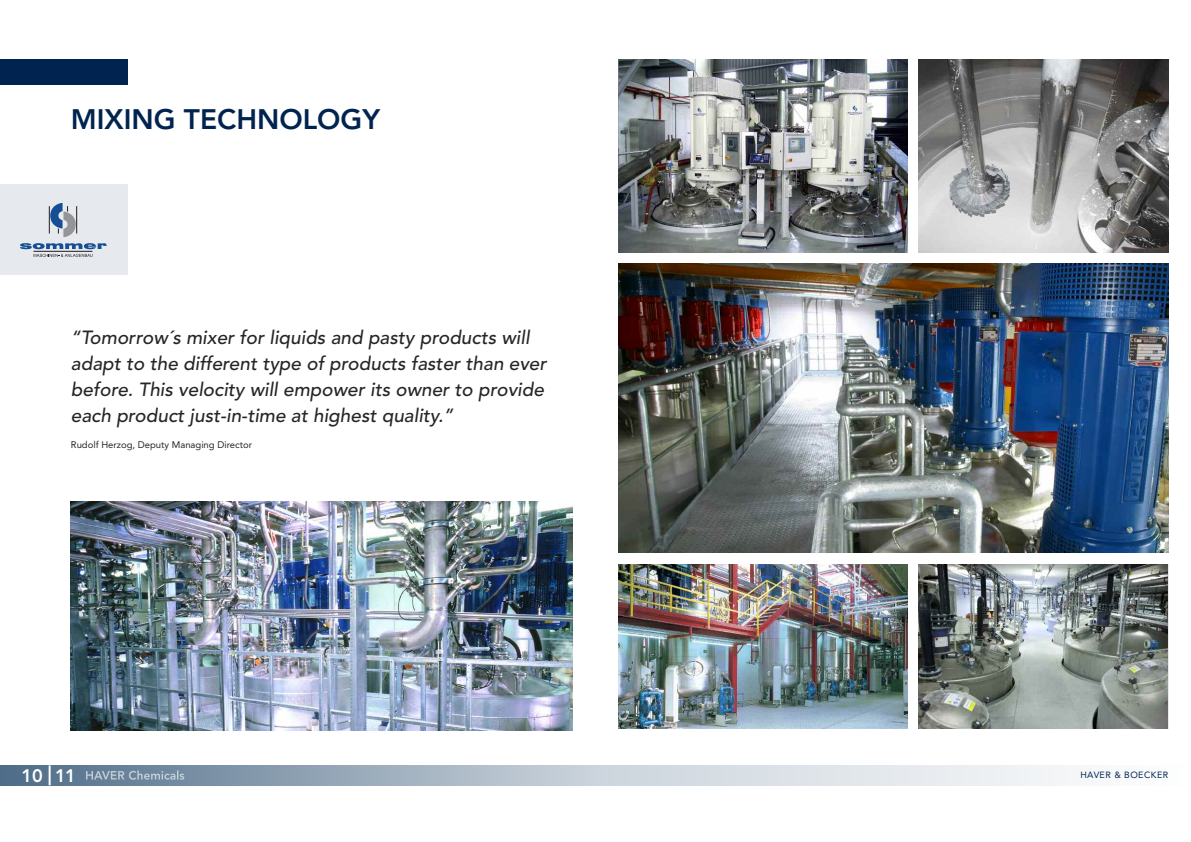
<style>
.page{position:relative;width:1191px;height:842px;background:#fff}
.page>*{position:absolute;margin:0;border:0;box-sizing:border-box;transform-origin:0 0}
.t1{font:800 28px "Avenir LT Std";color:#00244f}
.t2{font:italic 500 19px/26px "Avenir LT Std";color:#272627}
.t3{font:800 18px "Avenir LT Std";color:#fff}
.t4{font:9.5px "Avenir LT Std";color:#272627}
.t5{font:9px "Avenir LT Std";letter-spacing:.05em;color:#00244f}
</style>
<div class="page">
<img style="left:618px;top:264px;width:550px;height:289px">
<div style="left:0;top:60px;width:128px;height:25px;background:#00244f"></div>
<img style="left:618px;top:564px;width:289px;height:165px">
<img style="left:618px;top:60px;width:289px;height:192px">
<img style="left:919px;top:564px;width:248px;height:165px">
<img style="left:918px;top:60px;width:250px;height:192px">
<img style="left:71px;top:502px;width:502px;height:228px">
<div style="left:0;top:184px;width:128px;height:91px;background:#e6e9ed"></div>
<svg style="left:20px;top:243px;width:87px;height:14px"></svg>
<hr style="left:33px;top:251px;width:59px;height:1px;background:#231f20">
<svg style="left:49px;top:203px;width:28px;height:34px"></svg>
<div style="left:0;top:765px;width:595px;height:20px;background:linear-gradient(to right,#4f6d88,#cbd3dc)"></div>
<hr style="left:49px;top:765px;width:2px;height:20px;background:#fff">
<div style="left:595px;top:765px;width:596px;height:20px;background:linear-gradient(to right,#ccd5dd,#fefefe)"></div>
<img style="left:86px;top:770px;width:98px;height:10px">
<h1 class="t1" style="left:71px;top:108px;width:311px">MIXING TECHNOLOGY</h1>
<p class="t2" style="left:71px;top:326px;width:477px">“Tomorrow´s mixer for liquids and pasty products will adapt to the different type of products faster than ever before. This velocity will empower its owner to provide each product just-in-time at highest quality.”</p>
<p class="t4" style="left:71px;top:441px;width:183px">Rudolf Herzog, Deputy Managing Director</p>
<p class="t3" style="left:21px;top:768px;width:56px">10 11</p>
<p class="t5" style="left:1080px;top:771px;width:89px">HAVER &amp; BOECKER</p>
</div>
